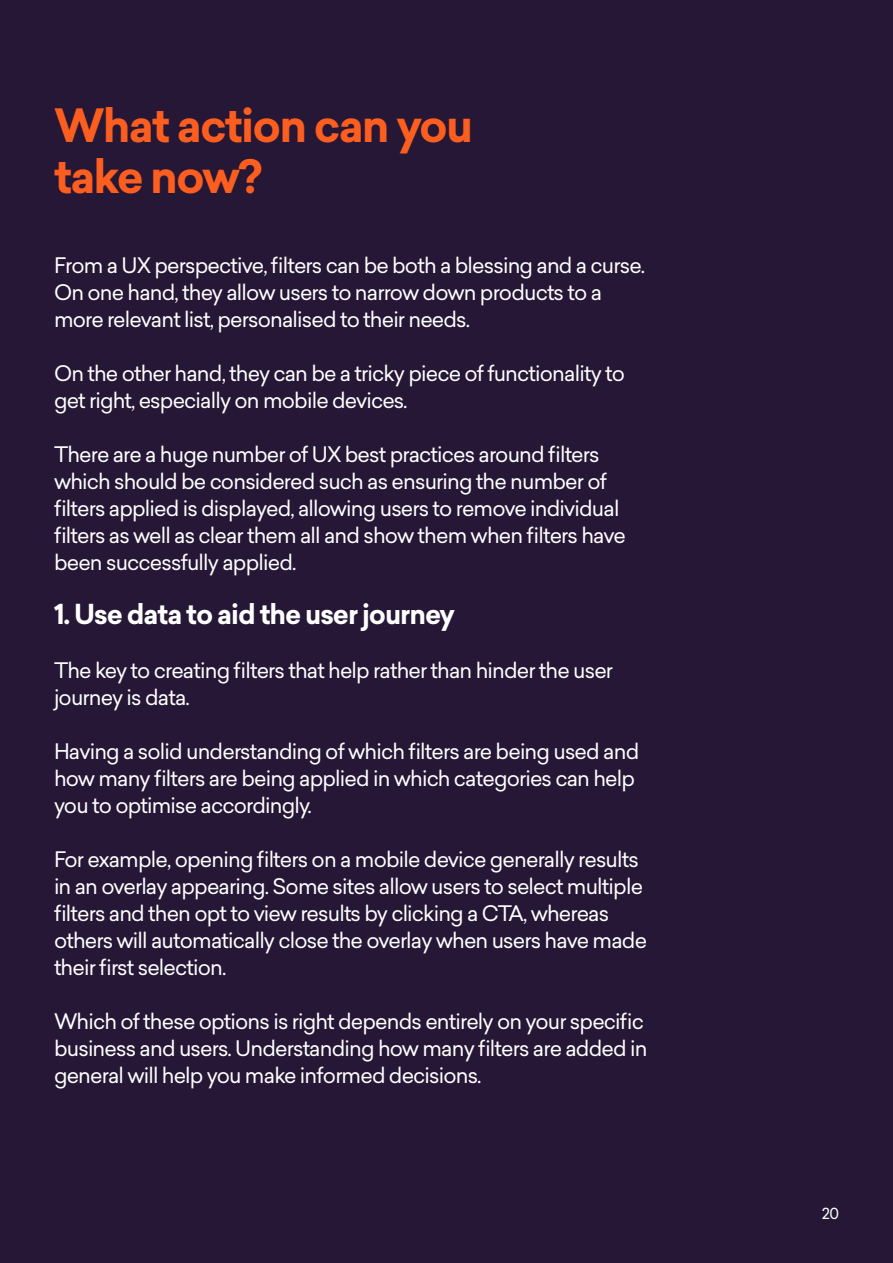
<style>
.page{position:relative;width:893px;height:1263px;background:#261736}
.page>*{position:absolute;margin:0;border:0;box-sizing:border-box;transform-origin:0 0}
.Title_1{font:700 45px/51px "Sailec";letter-spacing:-.04em;color:#fc5e1f}
.t1{font:700 27px "Sailec";letter-spacing:-.04em;color:#fff}
.t2{font:21px/27px "Sailec";letter-spacing:-.04em;color:#fff}
.t3{font:15px "Sailec";color:#fff}
</style>
<div class="page">
<p class="Title_1" style="left:54px;top:100px;width:421px">What action can you take now?</p>
<p class="t2" style="left:54px;top:252px;width:593px">From a UX perspective, filters can be both a blessing and a curse.<br>On one hand, they allow users to narrow down products to a more relevant list, personalised to their needs.</p>
<p class="t2" style="left:54px;top:360px;width:573px">On the other hand, they can be a tricky piece of functionality to get right, especially on mobile devices.</p>
<p class="t2" style="left:54px;top:441px;width:573px">There are a huge number of UX best practices around filters which should be considered such as ensuring the number of filters applied is displayed, allowing users to remove individual filters as well as clear them all and show them when filters have been successfully applied.</p>
<p class="t1" style="left:54px;top:595px;width:402px">1. Use data to aid the user journey</p>
<p class="t2" style="left:54px;top:657px;width:561px">The key to creating filters that help rather than hinder the user journey is data.</p>
<p class="t2" style="left:54px;top:738px;width:587px">Having a solid understanding of which filters are being used and how many filters are being applied in which categories can help you to optimise accordingly.</p>
<p class="t2" style="left:54px;top:846px;width:595px">For example, opening filters on a mobile device generally results in an overlay appearing. Some sites allow users to select multiple filters and then opt to view results by clicking a CTA, whereas others will automatically close the overlay when users have made their first selection.</p>
<p class="t2" style="left:54px;top:1008px;width:595px">Which of these options is right depends entirely on your specific business and users. Understanding how many filters are added in general will help you make informed decisions.</p>
<p class="t3" style="left:822px;top:1203px;width:19px">20</p>
</div>
